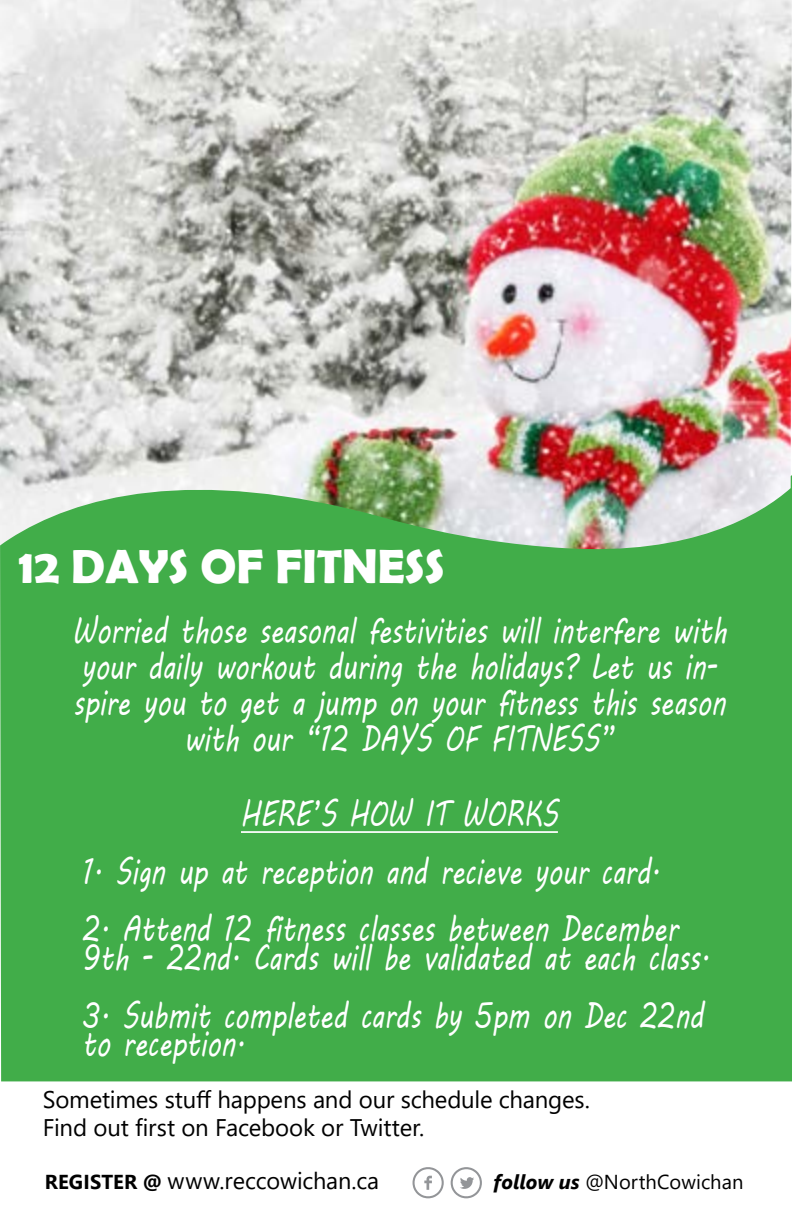
<style>
.page{position:relative;width:792px;height:1224px;background:#fff}
.page>*{position:absolute;margin:0;border:0;box-sizing:border-box;transform-origin:0 0}
.t1{font:700 48px "Berlin Sans FB Demi";color:#fff}
.t2{font:36px/36px "MV Boli";color:#fff;scale:.73 1}
.t3{font:24px/28px "Segoe UI";letter-spacing:-.01em;color:#000}
.t4{font:23.6px "Segoe UI";letter-spacing:-.005em;color:#000}
.t5{font:20.2px "Segoe UI";letter-spacing:.005em;color:#000}
.s1{font-weight:700;font-size:20.2px}
.s2{font-weight:700;font-style:italic}
</style>
<div class="page">
<svg style="left:413px;top:1167px;width:31px;height:31px"></svg>
<svg style="left:451px;top:1167px;width:31px;height:31px"></svg>
<div style="left:0;top:556px;width:792px;height:525px;background:#41ad49"></div>
<hr style="left:241px;top:831px;width:317px;height:2px;background:#fff">
<img style="left:0;top:0;width:792px;height:556px">
<h1 class="t1" style="left:19px;top:539px;width:427px">12 DAYS OF FITNESS</h1>
<p class="t2" style="left:72px;top:612px;width:898px;text-align:center">Worried those seasonal festivities will interfere with your daily workout during the holidays? Let us in&shy;spire you to get a jump on your fitness this season with our “12 DAYS OF FITNESS”</p>
<p class="t2" style="left:241px;top:795px;width:436px">HERE’S HOW IT WORKS</p>
<p class="t2" style="left:82px;top:853px;width:793px">1. Sign up at reception and recieve your card.</p>
<p class="t2" style="left:82px;top:914px;width:861px;line-height:28.8px">2. Attend 12 fitness classes between December<br>9th - 22nd. Cards will be validated at each class.</p>
<p class="t2" style="left:82px;top:1000px;width:853px;line-height:28.8px">3. Submit completed cards by 5pm on Dec 22nd to reception.</p>
<p class="t3" style="left:43px;top:1084px;width:549px">Sometimes stuff happens and our schedule changes.<br>Find out first on Facebook or Twitter.</p>
<p class="t4" style="left:45px;top:1158px;width:336px"><span class="s1">REGISTER @</span> www.reccowichan.ca</p>
<p class="t5" style="left:494px;top:1163px;width:251px"><span class="s2">follow us</span> @NorthCowichan</p>
</div>
